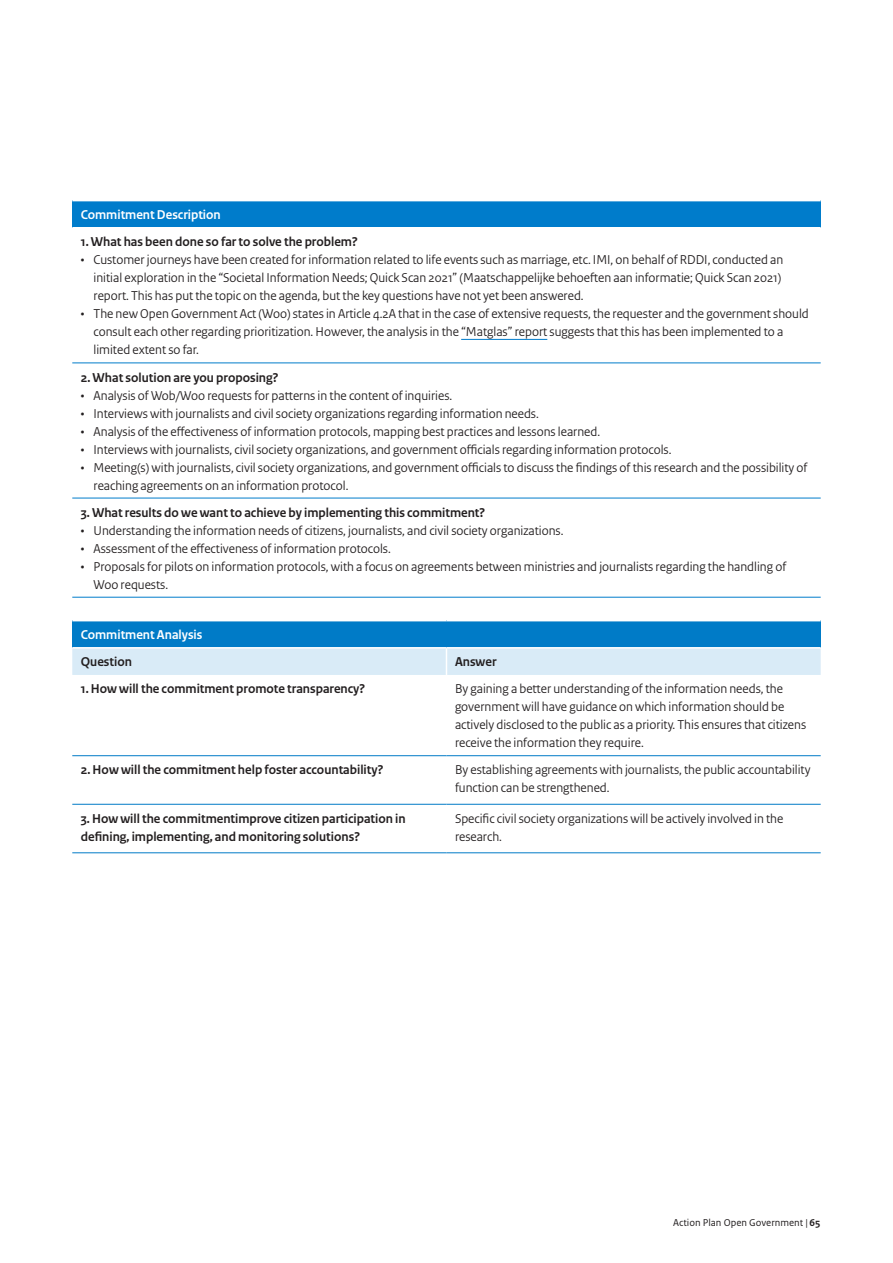
<style>
.page{position:relative;width:893px;height:1263px;background:#fff}
.page>*{position:absolute;margin:0;border:0;box-sizing:border-box;transform-origin:0 0}
.Tabel_plat{font:13.5px/18px "Rijksoverheid Sans Heading";color:#231f20}
.Tabel_kop{font:700 13.5px/18px "Rijksoverheid Sans Heading";color:#231f20}
.Tabel_kop-2{font:700 13.5px "Rijksoverheid Sans Heading";color:#fff}
.Tabel_plat-2{font:700 13.5px "Rijksoverheid Sans Heading";color:#231f20}
.t1{font:10.5px "Rijksoverheid Sans Text";color:#231f20}
.s1{font-weight:700}
</style>
<div class="page">
<div style="left:72px;top:201px;width:749px;height:27px;background:#007ccb"></div>
<hr style="left:72px;top:227px;width:749px;height:1px;background:#fff">
<hr style="left:72px;top:362px;width:749px;height:1px;background:#007ccb">
<hr style="left:72px;top:498px;width:749px;height:1px;background:#007ccb">
<hr style="left:72px;top:597px;width:749px;height:1px;background:#007ccb">
<hr style="left:461px;top:339px;width:86px;height:1px;background:#007ccb">
<div style="left:72px;top:621px;width:749px;height:27px;background:#007bc7"></div>
<hr style="left:72px;top:647px;width:374px;height:1px;background:#fff">
<hr style="left:446px;top:647px;width:375px;height:1px;background:#fff">
<div style="left:72px;top:648px;width:749px;height:27px;background:#d9ebf7"></div>
<hr style="left:72px;top:755px;width:374px;height:1px;background:#007bc7">
<hr style="left:446px;top:755px;width:375px;height:1px;background:#007bc7">
<hr style="left:72px;top:804px;width:374px;height:1px;background:#007bc7">
<hr style="left:446px;top:804px;width:375px;height:1px;background:#007bc7">
<hr style="left:72px;top:852px;width:374px;height:1px;background:#007bc7">
<hr style="left:446px;top:852px;width:375px;height:1px;background:#007bc7">
<p class="Tabel_kop-2" style="left:81px;top:207px;width:142px">Commitment Description</p>
<p class="Tabel_kop" style="left:81px;top:233px;width:278px">1. What has been done so far to solve the problem?</p>
<p class="Tabel_plat" style="left:94px;top:251px;width:691px;text-indent:-13px">• Customer journeys have been created for information related to life events such as marriage, etc. IMI, on behalf of RDDI, conducted an initial exploration in the “Societal Information Needs; Quick Scan 2021” (Maatschappelijke behoeften aan informatie; Quick Scan 2021) report. This has put the topic on the agenda, but the key questions have not yet been answered.</p>
<p class="Tabel_plat" style="left:94px;top:305px;width:717px;text-indent:-13px">• The new Open Government Act (Woo) states in Article 4.2A that in the case of extensive requests, the requester and the government should consult each other regarding prioritization. However, the analysis in the “Matglas” report suggests that this has been implemented to a limited extent so far.</p>
<p class="Tabel_kop" style="left:81px;top:368px;width:199px">2. What solution are you proposing?</p>
<p class="Tabel_plat" style="left:81px;top:386px;width:373px">• Analysis of Wob/Woo requests for patterns in the content of inquiries.</p>
<p class="Tabel_plat" style="left:81px;top:404px;width:460px">• Interviews with journalists and civil society organizations regarding information needs.</p>
<p class="Tabel_plat" style="left:81px;top:422px;width:521px">• Analysis of the effectiveness of information protocols, mapping best practices and lessons learned.</p>
<p class="Tabel_plat" style="left:81px;top:440px;width:592px">• Interviews with journalists, civil society organizations, and government officials regarding information protocols.</p>
<p class="Tabel_plat" style="left:94px;top:458px;width:715px;text-indent:-13px">• Meeting(s) with journalists, civil society organizations, and government officials to discuss the findings of this research and the possibility of reaching agreements on an information protocol.</p>
<p class="Tabel_kop" style="left:81px;top:504px;width:406px">3. What results do we want to achieve by implementing this commitment?</p>
<p class="Tabel_plat" style="left:81px;top:521px;width:484px">• Understanding the information needs of citizens, journalists, and civil society organizations.</p>
<p class="Tabel_plat" style="left:81px;top:539px;width:311px">• Assessment of the effectiveness of information protocols.</p>
<p class="Tabel_plat" style="left:94px;top:557px;width:694px;text-indent:-13px">• Proposals for pilots on information protocols, with a focus on agreements between ministries and journalists regarding the handling of<br>Woo requests.</p>
<p class="Tabel_kop-2" style="left:81px;top:627px;width:123px">Commitment Analysis</p>
<p class="Tabel_kop" style="left:81px;top:653px;width:53px">Question</p>
<p class="Tabel_plat-2" style="left:455px;top:654px;width:43px">Answer</p>
<p class="Tabel_kop" style="left:81px;top:680px;width:286px">1. How will the commitment promote transparency?</p>
<p class="Tabel_plat" style="left:455px;top:680px;width:353px">By gaining a better understanding of the information needs, the government will have guidance on which information should be actively disclosed to the public as a priority. This ensures that citizens receive the information they require.</p>
<p class="Tabel_kop" style="left:81px;top:761px;width:304px">2. How will the commitment help foster accountability?</p>
<p class="Tabel_plat" style="left:455px;top:761px;width:357px">By establishing agreements with journalists, the public accountability function can be strengthened.</p>
<p class="Tabel_kop" style="left:81px;top:810px;width:326px">3. How will the commitmentimprove citizen participation in defining, implementing, and monitoring solutions?</p>
<p class="Tabel_plat" style="left:455px;top:810px;width:330px">Specific civil society organizations will be actively involved in the research.</p>
<p class="t1" style="left:673px;top:1216px;width:149px">Action Plan Open Government | <span class="s1">65</span></p>
</div>
